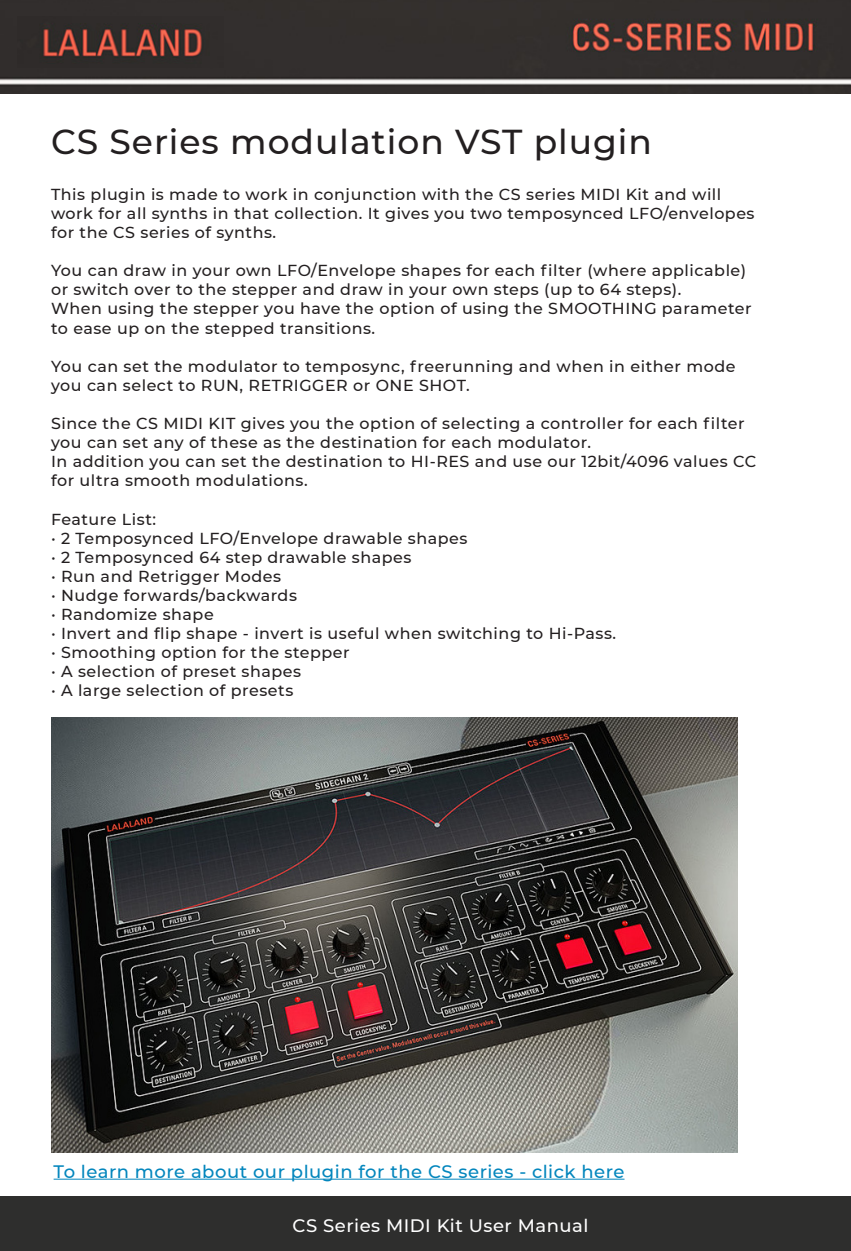
<style>
.page{position:relative;width:851px;height:1251px;background:#fff}
.page>*{position:absolute;margin:0;border:0;box-sizing:border-box;transform-origin:0 0}
.Header_Semi_Gigantic{font:500 34.5px "Montserrat";letter-spacing:.03em;color:#231f20}
.Header_Semi_Gigantic-2{font:500 18px "Montserrat";letter-spacing:.03em;color:#0386bd}
.t1{font:500 18px "Montserrat";letter-spacing:.03em;color:#fff}
.Step-by-step_Regular{font:500 15.9px/19px "Montserrat";letter-spacing:.035em;color:#231f20}
.s1{font-weight:400}
</style>
<div class="page">
<img style="left:0;top:0;width:850px;height:94px">
<img style="left:17px;top:17px;width:206px;height:51px">
<div style="left:0;top:1195px;width:850px;height:55px;background:#2e2e2d"></div>
<hr style="left:54px;top:1178px;width:570px;height:1px;background:#0386bd">
<img style="left:51px;top:717px;width:686px;height:434px">
<p class="Header_Semi_Gigantic" style="left:51px;top:118px;width:602px">CS Series modulation VST plugin</p>
<p class="Step-by-step_Regular" style="left:51px;top:184px;width:705px">This plugin is made to work in conjunction with the CS series MIDI Kit and will work for all synths in that collection. It gives you two temposynced LFO/envelopes for the CS series of synths.</p>
<p class="Step-by-step_Regular" style="left:51px;top:260px;width:696px">You can draw in your own LFO/Envelope shapes for each filter (where applicable) or switch over to the stepper and draw in your own steps (up to 64 steps).</p>
<p class="Step-by-step_Regular" style="left:51px;top:298px;width:702px">When using the stepper you have the option of using the SMOOTHING parameter to ease up on the stepped transitions.</p>
<p class="Step-by-step_Regular" style="left:51px;top:356px;width:686px">You can set the modulator to temposync, freerunning and when in either mode you can select to RUN, RETRIGGER or ONE SHOT.</p>
<p class="Step-by-step_Regular" style="left:51px;top:413px;width:695px">Since the CS MIDI KIT gives you the option of selecting a controller for each filter you can set any of these as the destination for each modulator.</p>
<p class="Step-by-step_Regular" style="left:51px;top:451px;width:706px">In addition you can set the destination to HI-RES and use our 12bit/4096 values CC for ultra smooth modulations.</p>
<p class="Step-by-step_Regular" style="left:51px;top:508px;width:107px">Feature List:</p>
<p class="Step-by-step_Regular" style="left:51px;top:527px;width:418px"><span class="s1">•</span> 2 Temposynced LFO/Envelope drawable shapes</p>
<p class="Step-by-step_Regular" style="left:51px;top:546px;width:362px"><span class="s1">•</span> 2 Temposynced 64 step drawable shapes</p>
<p class="Step-by-step_Regular" style="left:51px;top:566px;width:231px"><span class="s1">•</span> Run and Retrigger Modes</p>
<p class="Step-by-step_Regular" style="left:51px;top:585px;width:247px"><span class="s1">•</span> Nudge forwards/backwards</p>
<p class="Step-by-step_Regular" style="left:51px;top:604px;width:164px"><span class="s1">•</span> Randomize shape</p>
<p class="Step-by-step_Regular" style="left:51px;top:623px;width:566px"><span class="s1">•</span> Invert and flip shape - invert is useful when switching to Hi-Pass.</p>
<p class="Step-by-step_Regular" style="left:51px;top:642px;width:300px"><span class="s1">•</span> Smoothing option for the stepper</p>
<p class="Step-by-step_Regular" style="left:51px;top:661px;width:252px"><span class="s1">•</span> A selection of preset shapes</p>
<p class="Step-by-step_Regular" style="left:51px;top:680px;width:244px"><span class="s1">•</span> A large selection of presets</p>
<p class="Header_Semi_Gigantic-2" style="left:54px;top:1158px;width:572px">To learn more about our plugin for the CS series - click here</p>
<p class="t1" style="left:292px;top:1212px;width:297px">CS Series MIDI Kit User Manual</p>
</div>
